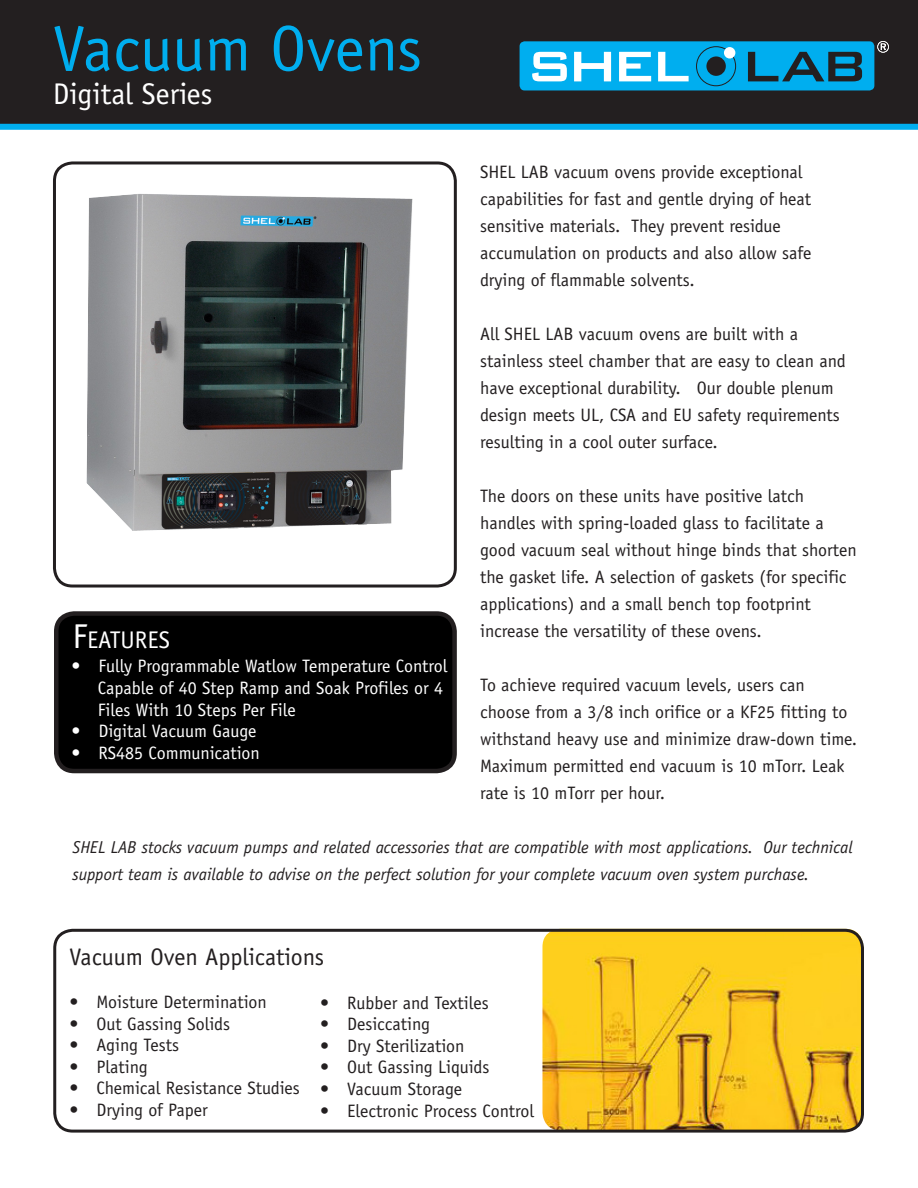
<style>
.page{position:relative;width:918px;height:1188px;background:#fff}
.page>*{position:absolute;margin:0;border:0;box-sizing:border-box;transform-origin:0 0}
.t1{font:64.5px "Officina Sans";color:#00aeef}
.t2{font:30px "Officina Sans";color:#fff}
.t3{font:24.15px "Officina Sans";color:#fff}
.t4{font:24px "Officina Sans";color:#231f20}
.t5{font:18px/27px "Officina Sans";color:#231f20}
.t6{font:18px/21.6px "Officina Sans";color:#fff}
.t7{font:italic 17.25px/27px "Officina Sans";color:#231f20}
.s1{font-size:34.5px}
.s2{font-style:normal;font-size:18px;color:#fff}
</style>
<div class="page">
<div style="left:0;top:0;width:918px;height:130px;background:#231f20"></div>
<div style="left:53px;top:161px;width:404px;height:427px;border:3px solid #231f20;border-radius:18px"></div>
<img style="left:86px;top:194px;width:327px;height:337px">
<div style="left:56px;top:614px;width:399px;height:157px;background:#000;border-radius:18px"></div>
<div style="left:54px;top:611px;width:403px;height:162px;border:4px solid #231f20;border-radius:18px"></div>
<img style="left:542px;top:929px;width:318px;height:200px">
<div style="left:53px;top:929px;width:811px;height:204px;border:3px solid #231f20;border-radius:18px"></div>
<div style="left:520px;top:41px;width:354px;height:49px;background:#00aeef;border-radius:5px"></div>
<svg style="left:748px;top:52px;width:114px;height:29px"></svg>
<svg style="left:532px;top:52px;width:157px;height:29px"></svg>
<div style="left:696px;top:46px;width:40px;height:40px;border:1px solid #231f20;border-radius:50%"></div>
<div style="left:706px;top:56px;width:20px;height:20px;background:#231f20;border-radius:50%"></div>
<div style="left:724px;top:47px;width:11px;height:12px;background:#fff;border-radius:50%"></div>
<svg style="left:877px;top:41px;width:12px;height:12px"></svg>
<p class="t1" style="left:53px;top:11px;width:371px">Vacuum Ovens</p>
<p class="t2" style="left:53px;top:77px;width:161px">Digital Series</p>
<p class="t3" style="left:72px;top:626px;width:99px"><span class="s1">F</span>EATURES</p>
<p class="t6" style="left:71px;top:655px;width:378px">• Fully Programmable Watlow Temperature Control</p>
<p class="t6" style="left:98px;top:677px;width:347px">Capable of 40 Step Ramp and Soak Profiles or 4<br>Files With 10 Steps Per File</p>
<p class="t6" style="left:71px;top:720px;width:187px">• Digital Vacuum Gauge</p>
<p class="t6" style="left:71px;top:742px;width:190px">• RS485 Communication</p>
<p class="t5" style="left:480px;top:158px;width:333px">SHEL LAB vacuum ovens provide exceptional capabilities for fast and gentle drying of heat sensitive materials. They prevent residue accumulation on products and also allow safe drying of flammable solvents.</p>
<p class="t5" style="left:480px;top:320px;width:367px">All SHEL LAB vacuum ovens are built with a stainless steel chamber that are easy to clean and have exceptional durability. Our double plenum design meets UL, CSA and EU safety requirements resulting in a cool outer surface.</p>
<p class="t5" style="left:480px;top:482px;width:378px">The doors on these units have positive latch handles with spring-loaded glass to facilitate a good vacuum seal without hinge binds that shorten the gasket life. A selection of gaskets (for specific applications) and a small bench top footprint increase the versatility of these ovens.</p>
<p class="t5" style="left:480px;top:671px;width:379px">To achieve required vacuum levels, users can choose from a 3/8 inch orifice or a KF25 fitting to withstand heavy use and minimize draw-down time.<br>Maximum permitted end vacuum is 10 mTorr. Leak rate is 10 mTorr per hour.</p>
<p class="t7" style="left:72px;top:833px;width:782px">SHEL LAB stocks vacuum pumps and related accessories that are compatible with most applications. Our technical support team is available to advise on the perfect solution for your complete vacuum oven system purchase. <span class="s2">able</span></p>
<p class="t4" style="left:69px;top:943px;width:256px">Vacuum Oven Applications</p>
<p class="t5" style="left:69px;top:988px;width:199px">• Moisture Determination</p>
<p class="t5" style="left:69px;top:1010px;width:162px">• Out Gassing Solids</p>
<p class="t5" style="left:69px;top:1032px;width:111px">• Aging Tests</p>
<p class="t5" style="left:69px;top:1053px;width:80px">• Plating</p>
<p class="t5" style="left:69px;top:1075px;width:232px">• Chemical Resistance Studies</p>
<p class="t5" style="left:69px;top:1096px;width:140px">• Drying of Paper</p>
<p class="t5" style="left:320px;top:989px;width:170px">• Rubber and Textiles</p>
<p class="t5" style="left:320px;top:1011px;width:112px">• Desiccating</p>
<p class="t5" style="left:320px;top:1032px;width:146px">• Dry Sterilization</p>
<p class="t5" style="left:320px;top:1054px;width:171px">• Out Gassing Liquids</p>
<p class="t5" style="left:320px;top:1075px;width:144px">• Vacuum Storage</p>
<p class="t5" style="left:320px;top:1097px;width:216px">• Electronic Process Control</p>
</div>
